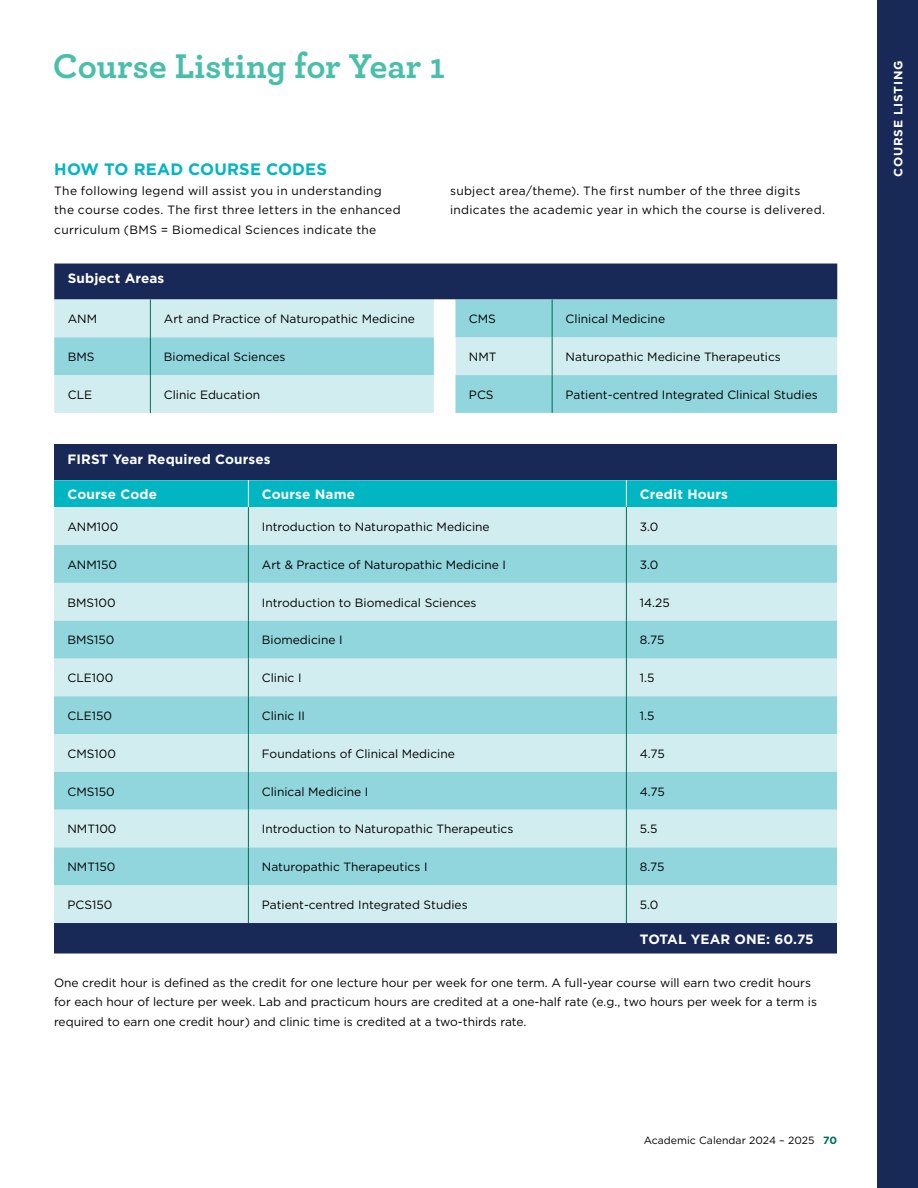
<style>
.page{position:relative;width:918px;height:1188px;background:#fff}
.page>*{position:absolute;margin:0;border:0;box-sizing:border-box;transform-origin:0 0}
.t1{font:700 36px "Archer";letter-spacing:-.005em;color:#49bfaa}
.t2{font:700 16.5px "Gotham";letter-spacing:.01em;color:#00b6c2}
.t3{font:700 13.5px "Gotham";letter-spacing:.01em;color:#fff}
.t4{font:12px/19.5px "Gotham";color:#000}
.t5{font:12px/19.5px "Gotham";letter-spacing:.025em;color:#000}
.t6{font:700 12px "Gotham";letter-spacing:.07em;color:#fff}
.t7{font:10.5px "Gotham";letter-spacing:.005em;color:#000}
.s1{font-weight:700;color:#006b59}
</style>
<div class="page">
<div style="left:878px;top:0;width:40px;height:1188px;background:#182957"></div>
<div style="left:54px;top:444px;width:783px;height:36px;background:#182957"></div>
<div style="left:54px;top:507px;width:783px;height:416px;background:#d2edef"></div>
<svg style="left:54px;top:545px;width:783px;height:340px;background:#aedfe5"></svg>
<div style="left:54px;top:923px;width:783px;height:31px;background:#182957"></div>
<div style="left:54px;top:480px;width:783px;height:27px;background:#00b6c2"></div>
<hr style="left:248px;top:507px;width:1px;height:38px;background:#006b59">
<hr style="left:626px;top:507px;width:1px;height:38px;background:#006b59">
<hr style="left:248px;top:545px;width:1px;height:38px;background:#006b59">
<hr style="left:626px;top:545px;width:1px;height:38px;background:#006b59">
<hr style="left:248px;top:583px;width:1px;height:38px;background:#006b59">
<hr style="left:626px;top:583px;width:1px;height:38px;background:#006b59">
<hr style="left:248px;top:621px;width:1px;height:37px;background:#006b59">
<hr style="left:626px;top:621px;width:1px;height:37px;background:#006b59">
<hr style="left:248px;top:658px;width:1px;height:38px;background:#006b59">
<hr style="left:626px;top:658px;width:1px;height:38px;background:#006b59">
<hr style="left:248px;top:696px;width:1px;height:38px;background:#006b59">
<hr style="left:626px;top:696px;width:1px;height:38px;background:#006b59">
<hr style="left:248px;top:734px;width:1px;height:38px;background:#006b59">
<hr style="left:626px;top:734px;width:1px;height:38px;background:#006b59">
<hr style="left:248px;top:772px;width:1px;height:38px;background:#006b59">
<hr style="left:626px;top:772px;width:1px;height:38px;background:#006b59">
<hr style="left:248px;top:810px;width:1px;height:37px;background:#006b59">
<hr style="left:626px;top:810px;width:1px;height:37px;background:#006b59">
<hr style="left:248px;top:847px;width:1px;height:38px;background:#006b59">
<hr style="left:626px;top:847px;width:1px;height:38px;background:#006b59">
<hr style="left:248px;top:885px;width:1px;height:38px;background:#006b59">
<hr style="left:626px;top:885px;width:1px;height:38px;background:#006b59">
<div style="left:54px;top:264px;width:783px;height:36px;background:#182957"></div>
<svg style="left:54px;top:300px;width:783px;height:113px;background:#b4e2e6"></svg>
<hr style="left:150px;top:300px;width:1px;height:37px;background:#006b59">
<hr style="left:150px;top:337px;width:1px;height:38px;background:#006b59">
<hr style="left:150px;top:375px;width:1px;height:38px;background:#006b59">
<hr style="left:552px;top:300px;width:1px;height:37px;background:#006b59">
<hr style="left:552px;top:337px;width:1px;height:38px;background:#006b59">
<hr style="left:552px;top:375px;width:1px;height:38px;background:#006b59">
<h1 class="t1" style="left:53px;top:38px;width:394px">Course Listing for Year 1</h1>
<h2 class="t2" style="left:54px;top:158px;width:274px">HOW TO READ COURSE CODES</h2>
<p class="t5" style="left:54px;top:180px;width:348px">The following legend will assist you in understanding the course codes. The first three letters in the enhanced curriculum (BMS = Biomedical Sciences indicate the</p>
<p class="t5" style="left:450px;top:180px;width:375px">subject area/theme). The first number of the three digits indicates the academic year in which the course is delivered.</p>
<p class="t3" style="left:68px;top:270px;width:98px">Subject Areas</p>
<p class="t4" style="left:68px;top:309px;width:31px">ANM</p>
<p class="t4" style="left:164px;top:309px;width:253px">Art and Practice of Naturopathic Medicine</p>
<p class="t4" style="left:469px;top:309px;width:28px">CMS</p>
<p class="t4" style="left:566px;top:309px;width:101px">Clinical Medicine</p>
<p class="t4" style="left:68px;top:347px;width:28px">BMS</p>
<p class="t4" style="left:164px;top:347px;width:123px">Biomedical Sciences</p>
<p class="t4" style="left:469px;top:347px;width:29px">NMT</p>
<p class="t4" style="left:566px;top:347px;width:217px">Naturopathic Medicine Therapeutics</p>
<p class="t4" style="left:68px;top:385px;width:26px">CLE</p>
<p class="t4" style="left:164px;top:385px;width:98px">Clinic Education</p>
<p class="t4" style="left:469px;top:385px;width:26px">PCS</p>
<p class="t4" style="left:566px;top:385px;width:254px">Patient-centred Integrated Clinical Studies</p>
<p class="t3" style="left:68px;top:450px;width:205px">FIRST Year Required Courses</p>
<p class="t3" style="left:68px;top:485px;width:91px">Course Code</p>
<p class="t3" style="left:262px;top:485px;width:95px">Course Name</p>
<p class="t3" style="left:640px;top:485px;width:90px">Credit Hours</p>
<p class="t4" style="left:68px;top:517px;width:52px">ANM100</p>
<p class="t4" style="left:262px;top:517px;width:229px">Introduction to Naturopathic Medicine</p>
<p class="t4" style="left:640px;top:517px;width:20px">3.0</p>
<p class="t4" style="left:68px;top:554px;width:51px">ANM150</p>
<p class="t4" style="left:262px;top:554px;width:246px">Art &amp; Practice of Naturopathic Medicine I</p>
<p class="t4" style="left:640px;top:554px;width:20px">3.0</p>
<p class="t4" style="left:68px;top:592px;width:50px">BMS100</p>
<p class="t4" style="left:262px;top:592px;width:216px">Introduction to Biomedical Sciences</p>
<p class="t4" style="left:640px;top:592px;width:31px">14.25</p>
<p class="t4" style="left:68px;top:630px;width:48px">BMS150</p>
<p class="t4" style="left:262px;top:630px;width:82px">Biomedicine I</p>
<p class="t4" style="left:640px;top:630px;width:26px">8.75</p>
<p class="t4" style="left:68px;top:668px;width:47px">CLE100</p>
<p class="t4" style="left:262px;top:668px;width:41px">Clinic I</p>
<p class="t4" style="left:640px;top:668px;width:16px">1.5</p>
<p class="t4" style="left:68px;top:706px;width:46px">CLE150</p>
<p class="t4" style="left:262px;top:706px;width:45px">Clinic II</p>
<p class="t4" style="left:640px;top:706px;width:16px">1.5</p>
<p class="t4" style="left:68px;top:743px;width:50px">CMS100</p>
<p class="t4" style="left:262px;top:743px;width:195px">Foundations of Clinical Medicine</p>
<p class="t4" style="left:640px;top:743px;width:26px">4.75</p>
<p class="t4" style="left:68px;top:781px;width:49px">CMS150</p>
<p class="t4" style="left:262px;top:781px;width:108px">Clinical Medicine I</p>
<p class="t4" style="left:640px;top:781px;width:26px">4.75</p>
<p class="t4" style="left:68px;top:819px;width:51px">NMT100</p>
<p class="t4" style="left:262px;top:819px;width:253px">Introduction to Naturopathic Therapeutics</p>
<p class="t4" style="left:640px;top:819px;width:19px">5.5</p>
<p class="t4" style="left:68px;top:857px;width:49px">NMT150</p>
<p class="t4" style="left:262px;top:857px;width:167px">Naturopathic Therapeutics I</p>
<p class="t4" style="left:640px;top:857px;width:26px">8.75</p>
<p class="t4" style="left:68px;top:895px;width:46px">PCS150</p>
<p class="t4" style="left:262px;top:895px;width:207px">Patient-centred Integrated Studies</p>
<p class="t4" style="left:640px;top:895px;width:20px">5.0</p>
<p class="t3" style="left:640px;top:930px;width:175px">TOTAL YEAR ONE: 60.75</p>
<p class="t4" style="left:54px;top:972px;width:765px">One credit hour is defined as the credit for one lecture hour per week for one term. A full-year course will earn two credit hours for each hour of lecture per week. Lab and practicum hours are credited at a one-half rate (e.g., two hours per week for a term is required to earn one credit hour) and clinic time is credited at a two-thirds rate.</p>
<p class="t7" style="left:644px;top:1134px;width:195px">Academic Calendar 2024 – 2025 <span class="s1">70</span></p>
<p class="t6" style="left:890px;top:177px;width:118px;rotate:-90deg">COURSE LISTING</p>
</div>
